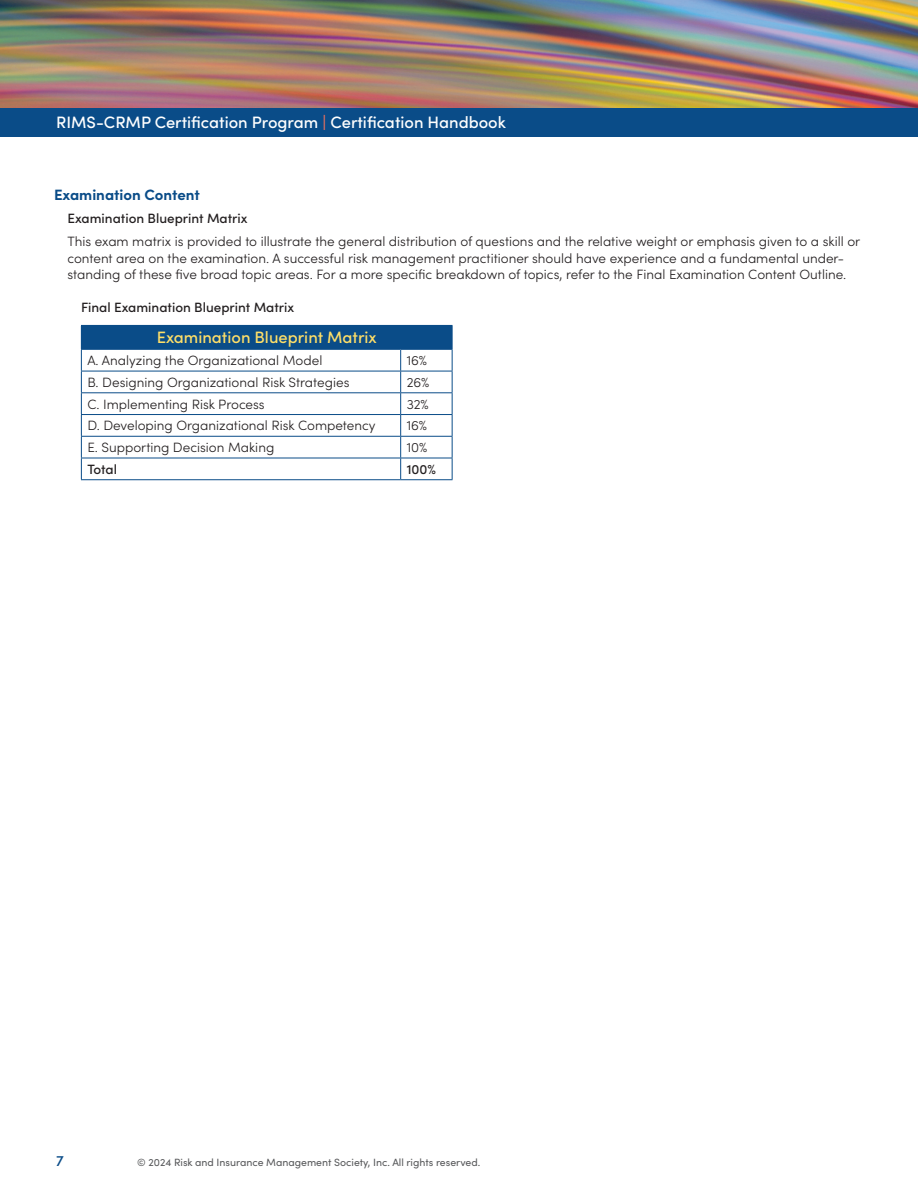
<style>
.page{position:relative;width:918px;height:1188px;background:#fff}
.page>*{position:absolute;margin:0;border:0;box-sizing:border-box;transform-origin:0 0}
.t1{font:500 16.5px "Sofia Pro";color:#fff}
.t2{font:500 16.5px "Sofia Pro";color:#ffdf68}
.t3{font:700 15px "Sofia Pro";color:#0a4c88}
.t4{font:500 15px "Sofia Pro";color:#0a4c88}
.t5{font:300 13.5px/16.5px "Sofia Pro";color:#231f20}
.t6{font:500 13.5px "Sofia Pro";color:#231f20}
.t7{font:10.5px "Sofia Pro";color:#57585a}
.s1{color:#f3725d}
</style>
<div class="page">
<img style="left:0;top:0;width:918px;height:108px">
<div style="left:0;top:108px;width:918px;height:28px;background:#0a4c88"></div>
<div style="left:81px;top:325px;width:371px;height:24px;background:#0a4c88"></div>
<hr style="left:401px;top:325px;width:52px;height:1px;background:#0a4c88">
<svg style="left:81px;top:350px;width:1px;height:129px"></svg>
<hr style="left:81px;top:349px;width:320px;height:1px;background:#0a4c88">
<hr style="left:401px;top:349px;width:52px;height:1px;background:#0a4c88">
<svg style="left:400px;top:350px;width:1px;height:129px"></svg>
<svg style="left:452px;top:326px;width:1px;height:153px"></svg>
<hr style="left:81px;top:371px;width:320px;height:1px;background:#0a4c88">
<hr style="left:401px;top:371px;width:52px;height:1px;background:#0a4c88">
<hr style="left:81px;top:392px;width:320px;height:1px;background:#0a4c88">
<hr style="left:401px;top:392px;width:52px;height:1px;background:#0a4c88">
<hr style="left:81px;top:414px;width:320px;height:1px;background:#0a4c88">
<hr style="left:401px;top:414px;width:52px;height:1px;background:#0a4c88">
<hr style="left:81px;top:436px;width:320px;height:1px;background:#0a4c88">
<hr style="left:401px;top:436px;width:52px;height:1px;background:#0a4c88">
<hr style="left:81px;top:458px;width:320px;height:1px;background:#0a4c88">
<hr style="left:401px;top:458px;width:52px;height:1px;background:#0a4c88">
<hr style="left:81px;top:479px;width:320px;height:1px;background:#0a4c88">
<hr style="left:401px;top:479px;width:52px;height:1px;background:#0a4c88">
<p class="t1" style="left:56px;top:110px;width:451px">RIMS-CRMP Certification Program <span class="s1">|</span> Certification Handbook</p>
<p class="t3" style="left:54px;top:183px;width:147px">Examination Content</p>
<p class="t6" style="left:68px;top:208px;width:182px">Examination Blueprint Matrix</p>
<p class="t5" style="left:68px;top:233px;width:794px">This exam matrix is provided to illustrate the general distribution of questions and the relative weight or emphasis given to a skill or content area on the examination. A successful risk management practitioner should have experience and a fundamental under&shy;standing of these five broad topic areas. For a more specific breakdown of topics, refer to the Final Examination Content Outline.</p>
<p class="t6" style="left:81px;top:298px;width:215px">Final Examination Blueprint Matrix</p>
<p class="t2" style="left:157px;top:325px;width:222px">Examination Blueprint Matrix</p>
<p class="t5" style="left:87px;top:351px;width:237px">A. Analyzing the Organizational Model</p>
<p class="t5" style="left:407px;top:351px;width:22px">16%</p>
<p class="t5" style="left:87px;top:373px;width:264px">B. Designing Organizational Risk Strategies</p>
<p class="t5" style="left:407px;top:373px;width:24px">26%</p>
<p class="t5" style="left:87px;top:395px;width:179px">C. Implementing Risk Process</p>
<p class="t5" style="left:407px;top:395px;width:24px">32%</p>
<p class="t5" style="left:87px;top:417px;width:290px">D. Developing Organizational Risk Competency</p>
<p class="t5" style="left:407px;top:417px;width:22px">16%</p>
<p class="t5" style="left:87px;top:438px;width:188px">E. Supporting Decision Making</p>
<p class="t5" style="left:407px;top:438px;width:22px">10%</p>
<p class="t6" style="left:87px;top:459px;width:31px">Total</p>
<p class="t6" style="left:407px;top:459px;width:31px">100%</p>
<p class="t4" style="left:56px;top:1149px;width:9px">7</p>
<p class="t7" style="left:137px;top:1155px;width:345px">© 2024 Risk and Insurance Management Society, Inc. All rights reserved.</p>
</div>
